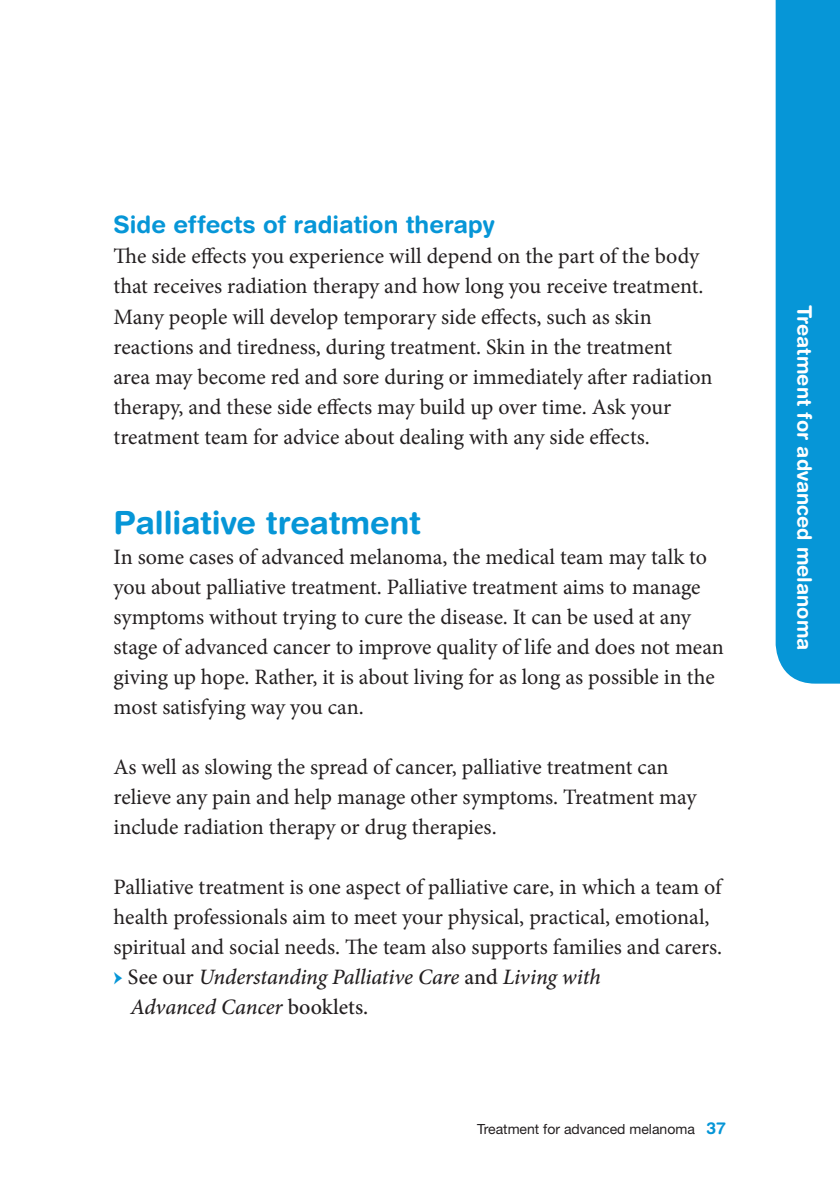
<style>
.page{position:relative;width:840px;height:1191px;background:#fff}
.page>*{position:absolute;margin:0;border:0;box-sizing:border-box;transform-origin:0 0}
._2__Bhead{font:700 32px "Helvetica Rounded LT Std";letter-spacing:-.005em;color:#0696d7}
._3__Chead{font:700 24px "Helvetica Rounded LT Std";color:#0696d7}
._4__Body_Copy{font:22px/30px "Minion Pro";color:#231f20}
._4__Body_Copy-2{font:italic 500 22px/30px "Minion Pro";letter-spacing:-.01em;color:#231f20}
._5__Box_Head{font:700 20px "Helvetica Rounded LT Std";color:#fff}
.t1{font:14px "Helvetica Neue LT Std";color:#231f20}
.s1{font-style:normal;color:#0696d7}
.s2{font-style:normal}
.s3{font-family:"Helvetica Rounded LT Std";font-weight:700;font-size:16.4px;color:#0696d7}
</style>
<div class="page">
<div style="left:775px;top:0;width:64px;height:683px;background:#0696d7"></div>
<p class="_3__Chead" style="left:113px;top:210px;width:382px">Side effects of radiation therapy</p>
<p class="_4__Body_Copy" style="left:113px;top:241px;width:600px">The side effects you experience will depend on the part of the body that receives radiation therapy and how long you receive treatment.<br>Many people will develop temporary side effects, such as skin reactions and tiredness, during treatment. Skin in the treatment area may become red and sore during or immediately after radiation therapy, and these side effects may build up over time. Ask your treatment team for advice about dealing with any side effects.</p>
<p class="_2__Bhead" style="left:113px;top:503px;width:309px">Palliative treatment</p>
<p class="_4__Body_Copy" style="left:113px;top:541px;width:611px">In some cases of advanced melanoma, the medical team may talk to you about palliative treatment. Palliative treatment aims to manage symptoms without trying to cure the disease. It can be used at any stage of advanced cancer to improve quality of life and does not mean giving up hope. Rather, it is about living for as long as possible in the most satisfying way you can.</p>
<p class="_4__Body_Copy" style="left:113px;top:751px;width:584px">As well as slowing the spread of cancer, palliative treatment can relieve any pain and help manage other symptoms. Treatment may include radiation therapy or drug therapies.</p>
<p class="_4__Body_Copy" style="left:113px;top:871px;width:610px">Palliative treatment is one aspect of palliative care, in which a team of health professionals aim to meet your physical, practical, emotional, spiritual and social needs. The team also supports families and carers.</p>
<p class="_4__Body_Copy-2" style="left:130px;top:961px;width:471px;text-indent:-17px"><span class="s1">→</span> <span class="s2">See our</span> Understanding Palliative Care <span class="s2">and</span> Living with<br>Advanced Cancer <span class="s2">booklets.</span></p>
<p class="t1" style="left:477px;top:1120px;width:250px">Treatment for advanced melanoma <span class="s3">37</span></p>
<p class="_5__Box_Head" style="left:816px;top:305px;width:346px;rotate:90deg">Treatment for advanced melanoma</p>
</div>
